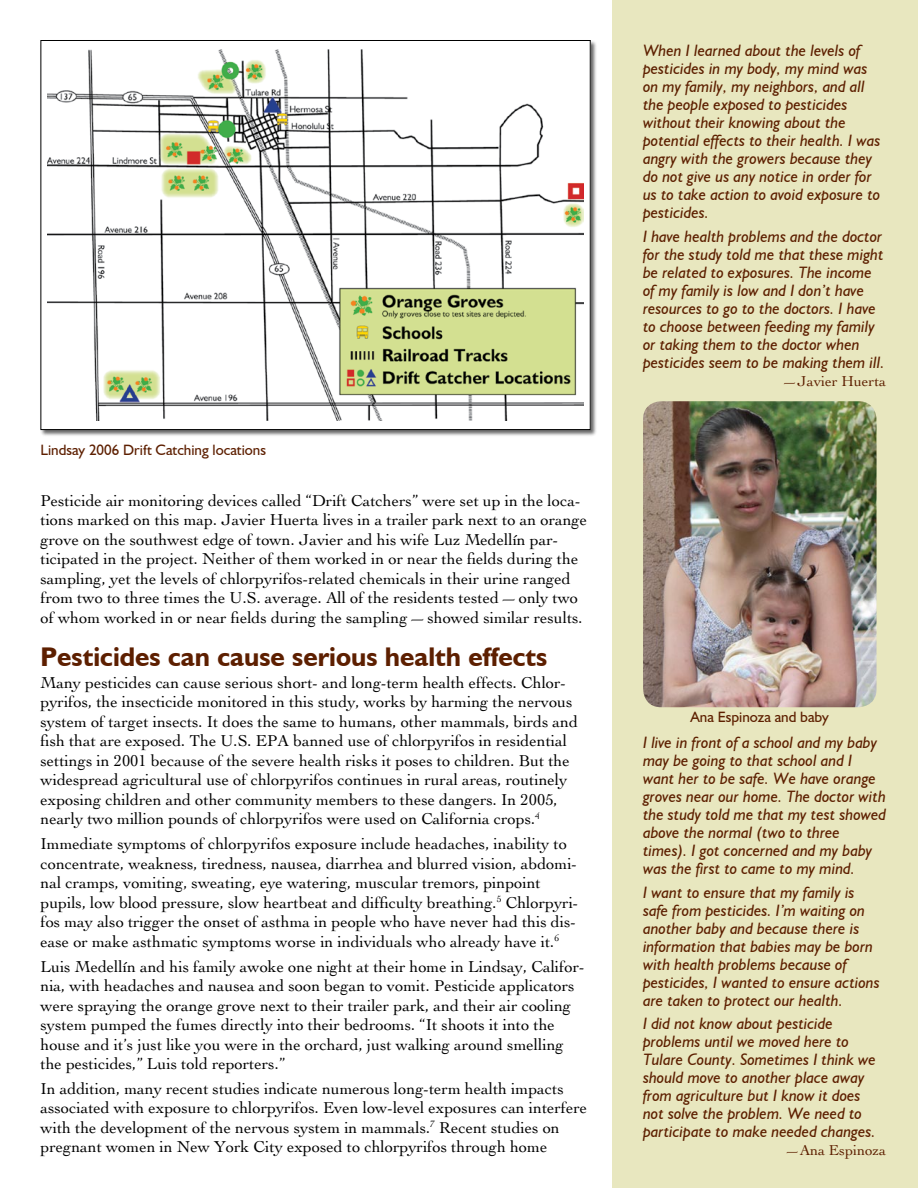
<style>
.page{position:relative;width:918px;height:1188px;background:#fff}
.page>*{position:absolute;margin:0;border:0;box-sizing:border-box;transform-origin:0 0}
.t1{font:700 27px "Humanist 521 BT";color:#5d1f00}
.t2{font:16.5px/19.5px "Cochin";color:#000}
.t3{font:italic 16.5px/18px "Humanist 521 BT";color:#5d1f00}
.t4{font:15px "Humanist 521 BT";color:#5d1f00}
.t5{font:15px "Cochin";color:#5d1f00}
</style>
<div class="page">
<div style="left:612px;top:0;width:305px;height:1188px;background:#e8e7bf"></div>
<div style="left:40px;top:39px;width:558px;height:399px;background:#000;opacity:.6"></div>
<div style="left:41px;top:40px;width:549px;height:390px;background:#fff"></div>
<img style="left:47px;top:50px;width:537px;height:370px">
<img style="left:643px;top:401px;width:234px;height:306px;border-radius:18px">
<p class="t4" style="left:40px;top:441px;width:227px">Lindsay 2006 Drift Catching locations</p>
<p class="t2" style="left:40px;top:491px;width:548px">Pesticide air monitoring devices called “Drift Catchers” were set up in the loca&shy;tions marked on this map. Javier Huerta lives in a trailer park next to an orange grove on the southwest edge of town. Javier and his wife Luz Medellín par&shy;ticipated in the project. Neither of them worked in or near the fields during the sampling, yet the levels of chlorpyrifos-related chemicals in their urine ranged from two to three times the U.S. average. All of the residents tested—only two of whom worked in or near fields during the sampling—showed similar results.</p>
<h1 class="t1" style="left:40px;top:640px;width:508px">Pesticides can cause serious health effects</h1>
<p class="t2" style="left:40px;top:673px;width:539px">Many pesticides can cause serious short- and long-term health effects. Chlor&shy;pyrifos, the insecticide monitored in this study, works by harming the nervous system of target insects. It does the same to humans, other mammals, birds and fish that are exposed. The U.S. EPA banned use of chlorpyrifos in residential settings in 2001 because of the severe health risks it poses to children. But the widespread agricultural use of chlorpyrifos continues in rural areas, routinely exposing children and other community members to these dangers. In 2005, nearly two million pounds of chlorpyrifos were used on California crops.<sup>4</sup></p>
<p class="t2" style="left:40px;top:834px;width:539px">Immediate symptoms of chlorpyrifos exposure include headaches, inability to concentrate, weakness, tiredness, nausea, diarrhea and blurred vision, abdomi&shy;nal cramps, vomiting, sweating, eye watering, muscular tremors, pinpoint pupils, low blood pressure, slow heartbeat and difficulty breathing.<sup>5</sup> Chlorpyri&shy;fos may also trigger the onset of asthma in people who have never had this dis&shy;ease or make asthmatic symptoms worse in individuals who already have it.<sup>6</sup></p>
<p class="t2" style="left:40px;top:956px;width:546px">Luis Medellín and his family awoke one night at their home in Lindsay, Califor&shy;nia, with headaches and nausea and soon began to vomit. Pesticide applicators were spraying the orange grove next to their trailer park, and their air cooling system pumped the fumes directly into their bedrooms. “It shoots it into the house and it’s just like you were in the orchard, just walking around smelling the pesticides,” Luis told reporters.”</p>
<p class="t2" style="left:40px;top:1079px;width:548px">In addition, many recent studies indicate numerous long-term health impacts associated with exposure to chlorpyrifos. Even low-level exposures can interfere with the development of the nervous system in mammals.<sup>7</sup> Recent studies on pregnant women in New York City exposed to chlorpyrifos through home</p>
<p class="t3" style="left:643px;top:41px;width:239px">When I learned about the levels of pesticides in my body, my mind was on my family, my neighbors, and all the people exposed to pesticides without their knowing about the potential effects to their health. I was angry with the growers because they do not give us any notice in order for us to take action to avoid exposure to pesticides.</p>
<p class="t3" style="left:643px;top:227px;width:243px">I have health problems and the doctor for the study told me that these might be related to exposures. The income of my family is low and I don’t have resources to go to the doctors. I have to choose between feeding my family or taking them to the doctor when pesticides seem to be making them ill.</p>
<p class="t5" style="left:782px;top:372px;width:105px">—Javier Huerta</p>
<p class="t4" style="left:691px;top:708px;width:140px">Ana Espinoza and baby</p>
<p class="t3" style="left:643px;top:733px;width:245px">I live in front of a school and my baby may be going to that school and I want her to be safe. We have orange groves near our home. The doctor with the study told me that my test showed above the normal (two to three times). I got concerned and my baby was the first to came to my mind.</p>
<p class="t3" style="left:643px;top:883px;width:238px">I want to ensure that my family is safe from pesticides. I’m waiting on another baby and because there is information that babies may be born with health problems because of pesticides, I wanted to ensure actions are taken to protect our health.</p>
<p class="t3" style="left:643px;top:1014px;width:234px">I did not know about pesticide problems until we moved here to Tulare County. Sometimes I think we should move to another place away from agriculture but I know it does not solve the problem. We need to participate to make needed changes.</p>
<p class="t5" style="left:785px;top:1142px;width:103px">—Ana Espinoza</p>
</div>
